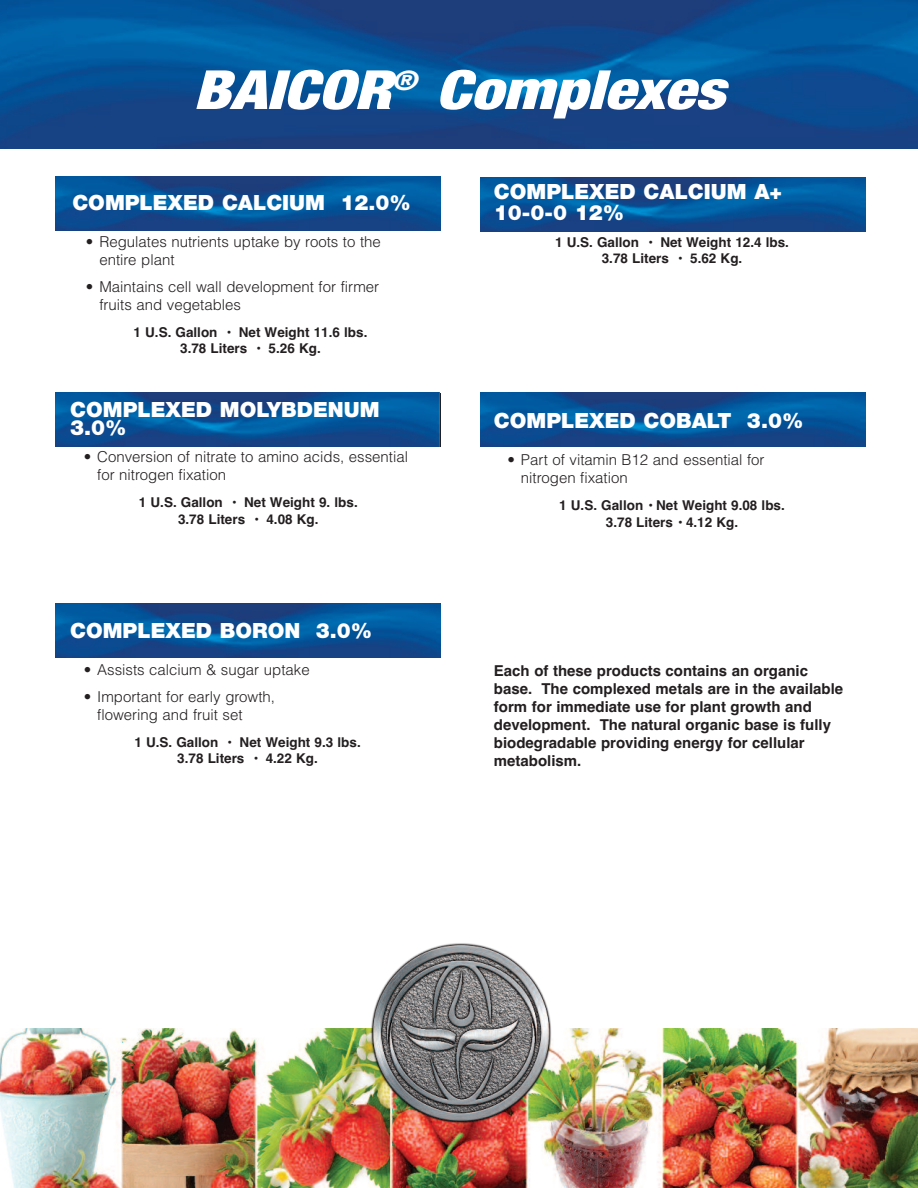
<style>
.page{position:relative;width:918px;height:1188px;background:#fff}
.page>*{position:absolute;margin:0;border:0;box-sizing:border-box;transform-origin:0 0}
.t1{font:italic 900 condensed 54px "Helvetica Neue";color:#fff;scale:1.2 1}
.t2{font:900 21px/21px "Helvetica Neue";color:#fff}
.t3{font:300 15px/18px "Helvetica";color:#231f20}
.t4{font:700 15px/18px "Helvetica";color:#231f20}
.t5{font:700 13.5px/16.2px "Helvetica";color:#231f20;text-align:center}
</style>
<div class="page">
<img style="left:0;top:0;width:918px;height:148px">
<img style="left:0;top:1028px;width:918px;height:160px">
<img style="left:366px;top:941px;width:189px;height:189px;border-radius:50%">
<img style="left:480px;top:393px;width:385px;height:54px">
<img style="left:56px;top:393px;width:383px;height:54px">
<img style="left:56px;top:176px;width:385px;height:54px">
<img style="left:480px;top:177px;width:385px;height:54px">
<img style="left:56px;top:604px;width:385px;height:54px">
<h1 class="t1" style="left:193px;top:70px;width:445px">BAICOR<sup>®</sup> Complexes</h1>
<h2 class="t2" style="left:72px;top:193px;width:340px">COMPLEXED CALCIUM 12.0%</h2>
<p class="t3" style="left:99px;top:233px;width:283px;text-indent:-13px">• Regulates nutrients uptake by roots to the entire plant</p>
<p class="t3" style="left:99px;top:278px;width:281px;text-indent:-13px">• Maintains cell wall development for firmer fruits and vegetables</p>
<p class="t5" style="left:134px;top:324px;width:235px">1 U.S. Gallon • Net Weight 11.6 lbs.<br>3.78 Liters • 5.26 Kg.</p>
<h2 class="t2" style="left:70px;top:403px;width:311px;line-height:18px">COMPLEXED MOLYBDENUM<br>3.0%</h2>
<p class="t3" style="left:97px;top:448px;width:312px;text-indent:-14px">• Conversion of nitrate to amino acids, essential for nitrogen fixation</p>
<p class="t5" style="left:139px;top:495px;width:220px">1 U.S. Gallon • Net Weight 9. lbs.<br>3.78 Liters • 4.08 Kg.</p>
<h2 class="t2" style="left:70px;top:621px;width:304px">COMPLEXED BORON 3.0%</h2>
<p class="t3" style="left:84px;top:661px;width:228px">• Assists calcium &amp; sugar uptake</p>
<p class="t3" style="left:97px;top:688px;width:179px;text-indent:-13px">• Important for early growth, flowering and fruit set</p>
<p class="t5" style="left:134px;top:734px;width:228px">1 U.S. Gallon • Net Weight 9.3 lbs.<br>3.78 Liters • 4.22 Kg.</p>
<h2 class="t2" style="left:494px;top:183px;width:290px">COMPLEXED CALCIUM A+<br>10-0-0 12%</h2>
<p class="t5" style="left:555px;top:234px;width:235px">1 U.S. Gallon • Net Weight 12.4 lbs.<br>3.78 Liters • 5.62 Kg.</p>
<h2 class="t2" style="left:494px;top:412px;width:311px">COMPLEXED COBALT 3.0%</h2>
<p class="t3" style="left:521px;top:451px;width:245px;text-indent:-14px">• Part of vitamin B12 and essential for nitrogen fixation</p>
<p class="t5" style="left:559px;top:498px;width:227px">1 U.S. Gallon • Net Weight 9.08 lbs.<br>3.78 Liters • 4.12 Kg.</p>
<p class="t4" style="left:494px;top:661px;width:351px">Each of these products contains an organic base. The complexed metals are in the available form for immediate use for plant growth and development. The natural organic base is fully biodegradable providing energy for cellular metabolism.</p>
</div>
